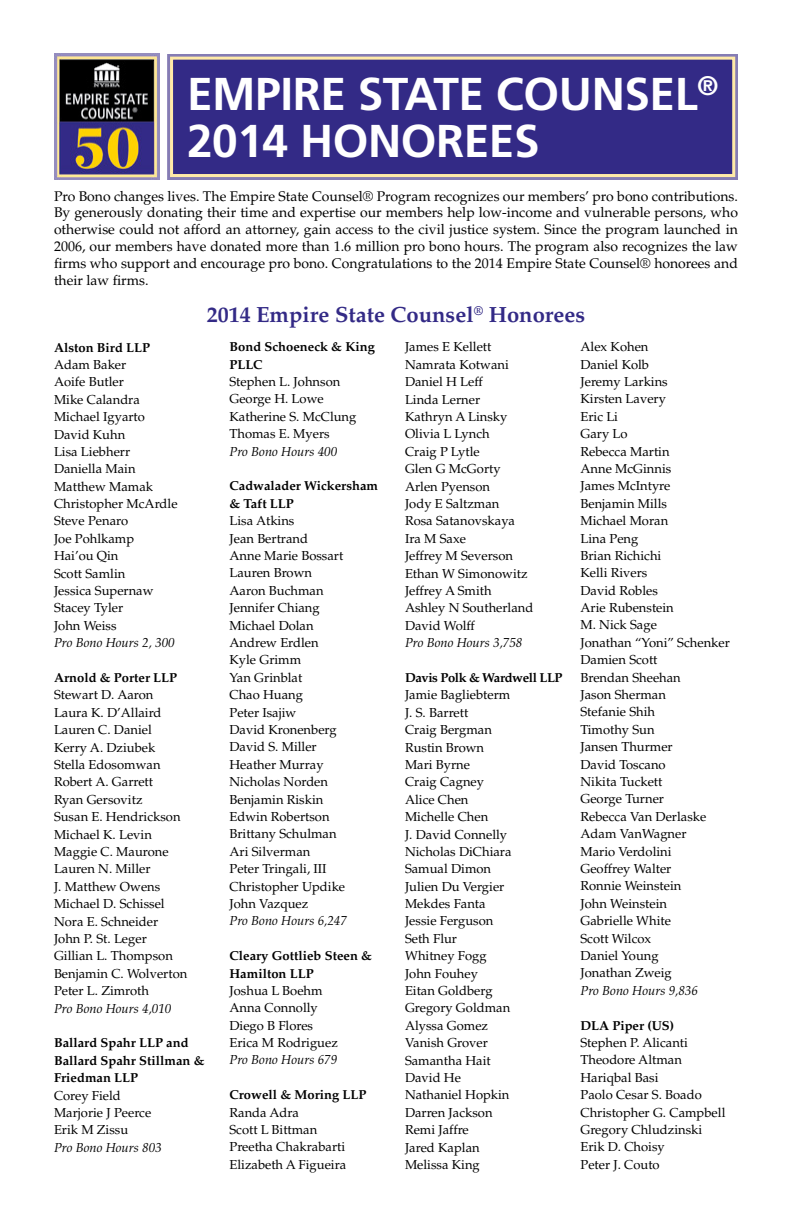
<style>
.page{position:relative;width:792px;height:1224px;background:#fff}
.page>*{position:absolute;margin:0;border:0;box-sizing:border-box;transform-origin:0 0}
.t1{font:700 46px/47.4px "Frutiger";letter-spacing:-.01em;color:#fff}
.t2{font:700 22px "Palatino";color:#332a86}
.t3{font:14px/16.8px "Palatino";color:#000;text-align:justify}
.t4{font:13px/17.4px "Palatino";color:#000}
.t5{font:700 13px/17.4px "Palatino";color:#000}
.t6{font:italic 13px "Palatino";color:#000}
.t7{font:700 13px "Palatino";letter-spacing:-.03em;color:#000}
</style>
<div class="page">
<div style="left:167px;top:54px;width:571px;height:126px;background:#332a86;border:3px solid #857cb4"></div>
<div style="left:170px;top:57px;width:565px;height:120px;border:3px solid #ffeaa8"></div>
<img style="left:54px;top:54px;width:106px;height:126px">
<h1 class="t1" style="left:187px;top:70px;width:533px">EMPIRE STATE COUNSEL<sup>®<br></sup>2014 HONOREES</h1>
<p class="t3" style="left:54px;top:188px;width:686px">Pro Bono changes lives. The Empire State Counsel® Program recognizes our members’ pro bono contributions.<br>By generously donating their time and expertise our members help low-income and vulnerable persons, who otherwise could not afford an attorney, gain access to the civil justice system. Since the program launched in 2006, our members have donated more than 1.6 million pro bono hours. The program also recognizes the law firms who support and encourage pro bono. Congratulations to the 2014 Empire State Counsel® honorees and their law firms.</p>
<h2 class="t2" style="left:207px;top:302px;width:380px">2014 Empire State Counsel<sup>®</sup> Honorees</h2>
<p class="t5" style="left:54px;top:339px;width:98px">Alston Bird LLP</p>
<p class="t4" style="left:54px;top:356px;width:125px">Adam Baker<br>Aoife Butler<br>Mike Calandra<br>Michael Igyarto<br>David Kuhn<br>Lisa Liebherr<br>Daniella Main<br>Matthew Mamak<br>Christopher McArdle<br>Steve Penaro<br>Joe Pohlkamp<br>Hai’ou Qin<br>Scott Samlin<br>Jessica Supernaw<br>Stacey Tyler<br>John Weiss</p>
<p class="t6" style="left:54px;top:635px;width:122px">Pro Bono Hours 2, 300</p>
<p class="t5" style="left:54px;top:669px;width:125px">Arnold &amp; Porter LLP</p>
<p class="t4" style="left:54px;top:687px;width:135px">Stewart D. Aaron<br>Laura K. D’Allaird<br>Lauren C. Daniel<br>Kerry A. Dziubek<br>Stella Edosomwan<br>Robert A. Garrett<br>Ryan Gersovitz<br>Susan E. Hendrickson<br>Michael K. Levin<br>Maggie C. Maurone<br>Lauren N. Miller<br>J. Matthew Owens<br>Michael D. Schissel<br>Nora E. Schneider<br>John P. St. Leger<br>Gillian L. Thompson<br>Benjamin C. Wolverton<br>Peter L. Zimroth</p>
<p class="t6" style="left:54px;top:1001px;width:119px">Pro Bono Hours 4,010</p>
<p class="t5" style="left:54px;top:1034px;width:152px">Ballard Spahr LLP and<br>Ballard Spahr Stillman &amp;<br>Friedman LLP</p>
<p class="t4" style="left:54px;top:1087px;width:99px">Corey Field<br>Marjorie J Peerce<br>Erik M Zissu</p>
<p class="t6" style="left:54px;top:1140px;width:109px">Pro Bono Hours 803</p>
<p class="t5" style="left:230px;top:338px;width:147px">Bond Schoeneck &amp; King<br>PLLC</p>
<p class="t4" style="left:230px;top:373px;width:128px">Stephen L. Johnson<br>George H. Lowe<br>Katherine S. McClung<br>Thomas E. Myers</p>
<p class="t6" style="left:230px;top:444px;width:109px">Pro Bono Hours 400</p>
<p class="t5" style="left:230px;top:477px;width:150px">Cadwalader Wickersham &amp; Taft LLP</p>
<p class="t4" style="left:230px;top:512px;width:117px">Lisa Atkins<br>Jean Bertrand<br>Anne Marie Bossart<br>Lauren Brown<br>Aaron Buchman<br>Jennifer Chiang<br>Michael Dolan<br>Andrew Erdlen<br>Kyle Grimm<br>Yan Grinblat<br>Chao Huang<br>Peter Isajiw<br>David Kronenberg<br>David S. Miller<br>Heather Murray<br>Nicholas Norden<br>Benjamin Riskin<br>Edwin Robertson<br>Brittany Schulman<br>Ari Silverman<br>Peter Tringali, III<br>Christopher Updike<br>John Vazquez</p>
<p class="t6" style="left:230px;top:913px;width:119px">Pro Bono Hours 6,247</p>
<p class="t5" style="left:230px;top:947px;width:144px">Cleary Gottlieb Steen &amp;<br>Hamilton LLP</p>
<p class="t4" style="left:230px;top:982px;width:110px">Joshua L Boehm<br>Anna Connolly<br>Diego B Flores<br>Erica M Rodriguez</p>
<p class="t6" style="left:230px;top:1053px;width:109px">Pro Bono Hours 679</p>
<p class="t5" style="left:230px;top:1086px;width:138px">Crowell &amp; Moring LLP</p>
<p class="t4" style="left:230px;top:1104px;width:118px">Randa Adra<br>Scott L Bittman<br>Preetha Chakrabarti<br>Elizabeth A Figueira</p>
<p class="t4" style="left:405px;top:339px;width:130px">James E Kellett<br>Namrata Kotwani<br>Daniel H Leff<br>Linda Lerner<br>Kathryn A Linsky<br>Olivia L Lynch<br>Craig P Lytle<br>Glen G McGorty<br>Arlen Pyenson<br>Jody E Saltzman<br>Rosa Satanovskaya<br>Ira M Saxe<br>Jeffrey M Severson<br>Ethan W Simonowitz<br>Jeffrey A Smith<br>Ashley N Southerland<br>David Wolff</p>
<p class="t6" style="left:405px;top:635px;width:119px">Pro Bono Hours 3,758</p>
<p class="t7" style="left:405px;top:670px;width:159px">Davis Polk &amp; Wardwell LLP</p>
<p class="t4" style="left:405px;top:686px;width:108px">Jamie Bagliebterm<br>J. S. Barrett<br>Craig Bergman<br>Rustin Brown<br>Mari Byrne<br>Craig Cagney<br>Alice Chen<br>Michelle Chen<br>J. David Connelly<br>Nicholas DiChiara<br>Samual Dimon<br>Julien Du Vergier<br>Mekdes Fanta<br>Jessie Ferguson<br>Seth Flur<br>Whitney Fogg<br>John Fouhey<br>Eitan Goldberg<br>Gregory Goldman<br>Alyssa Gomez<br>Vanish Grover<br>Samantha Hait<br>David He<br>Nathaniel Hopkin<br>Darren Jackson<br>Remi Jaffre<br>Jared Kaplan<br>Melissa King</p>
<p class="t4" style="left:580px;top:338px;width:151px">Alex Kohen<br>Daniel Kolb<br>Jeremy Larkins<br>Kirsten Lavery<br>Eric Li<br>Gary Lo<br>Rebecca Martin<br>Anne McGinnis<br>James McIntyre<br>Benjamin Mills<br>Michael Moran<br>Lina Peng<br>Brian Richichi<br>Kelli Rivers<br>David Robles<br>Arie Rubenstein<br>M. Nick Sage<br>Jonathan “Yoni” Schenker<br>Damien Scott<br>Brendan Sheehan<br>Jason Sherman<br>Stefanie Shih<br>Timothy Sun<br>Jansen Thurmer<br>David Toscano<br>Nikita Tuckett<br>George Turner<br>Rebecca Van Derlaske<br>Adam VanWagner<br>Mario Verdolini<br>Geoffrey Walter<br>Ronnie Weinstein<br>John Weinstein<br>Gabrielle White<br>Scott Wilcox<br>Daniel Young<br>Jonathan Zweig</p>
<p class="t6" style="left:580px;top:983px;width:119px">Pro Bono Hours 9,836</p>
<p class="t5" style="left:580px;top:1017px;width:95px">DLA Piper (US)</p>
<p class="t4" style="left:580px;top:1034px;width:146px">Stephen P. Alicanti<br>Theodore Altman<br>Hariqbal Basi<br>Paolo Cesar S. Boado<br>Christopher G. Campbell<br>Gregory Chludzinski<br>Erik D. Choisy<br>Peter J. Couto</p>
</div>
